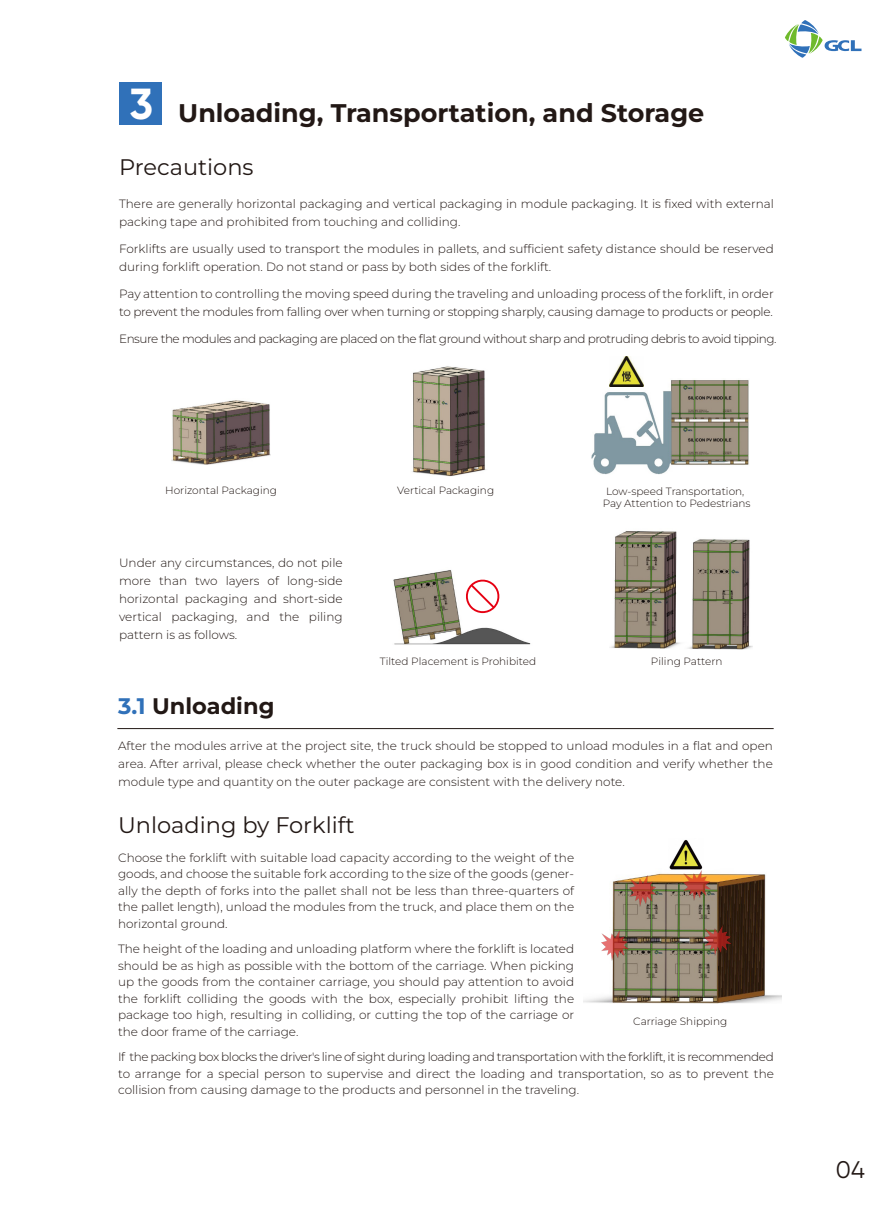
<style>
.page{position:relative;width:893px;height:1212px;background:#fff}
.page>*{position:absolute;margin:0;border:0;box-sizing:border-box;transform-origin:0 0}
.t1{font:700 25.5px "Montserrat";color:#221815}
.t2{font:24px "Gilroy";color:#221815}
.t3{font:22.5px "Montserrat";color:#221815}
.t4{font:700 22.5px "Montserrat";color:#221815}
.t5{font:300 12px/16.5px "Montserrat";color:#221815;text-align:justify}
.t6{font:300 12px/18px "Montserrat";letter-spacing:-.02em;color:#221815}
.t7{font:300 12px "Montserrat";letter-spacing:-.035em;color:#221815}
.t8{font:300 10.5px/12px "Montserrat";color:#221815;text-align:center}
.s1{font-family:"Gilroy";font-size:43.35px;color:#fff}
.s2{color:#3071b9}
</style>
<div class="page">
<div style="left:119px;top:83px;width:43px;height:42px;background:#3071b9"></div>
<img style="left:172px;top:400px;width:99px;height:65px">
<img style="left:412px;top:366px;width:74px;height:111px">
<img style="left:591px;top:380px;width:158px;height:94px">
<img style="left:609px;top:357px;width:34px;height:29px">
<img style="left:610px;top:531px;width:142px;height:119px">
<img style="left:393px;top:570px;width:138px;height:75px">
<svg style="left:464px;top:578px;width:37px;height:35px"></svg>
<hr style="left:117px;top:728px;width:657px;height:1px;background:#221815">
<svg style="left:785px;top:20px;width:76px;height:38px"></svg>
<img style="left:584px;top:873px;width:198px;height:131px">
<img style="left:669px;top:840px;width:34px;height:30px">
<img style="left:629px;top:876px;width:27px;height:30px">
<img style="left:683px;top:870px;width:28px;height:30px">
<img style="left:704px;top:925px;width:27px;height:31px">
<img style="left:601px;top:930px;width:28px;height:31px">
<h1 class="t1" style="left:129px;top:96px;width:576px"><span class="s1">3</span> Unloading, Transportation, and Storage</h1>
<h3 class="t3" style="left:119px;top:152px;width:136px">Precautions</h3>
<p class="t5" style="left:119px;top:194px;width:656px;line-height:18px">There are generally horizontal packaging and vertical packaging in module packaging. It is fixed with external packing tape and prohibited from touching and colliding.</p>
<p class="t5" style="left:119px;top:239px;width:656px;line-height:18px">Forklifts are usually used to transport the modules in pallets, and sufficient safety distance should be reserved during forklift operation. Do not stand or pass by both sides of the forklift.</p>
<p class="t6" style="left:119px;top:284px;width:656px">Pay attention to controlling the moving speed during the traveling and unloading process of the forklift, in order to prevent the modules from falling over when turning or stopping sharply, causing damage to products or people.</p>
<p class="t7" style="left:119px;top:331px;width:659px">Ensure the modules and packaging are placed on the flat ground without sharp and protruding debris to avoid tipping.</p>
<p class="t8" style="left:165px;top:484px;width:113px">Horizontal Packaging</p>
<p class="t5" style="left:119px;top:553px;width:225px;line-height:18px">Under any circumstances, do not pile more than two layers of long-side horizontal packaging and short-side vertical packaging, and the piling pattern is as follows.</p>
<p class="t8" style="left:397px;top:484px;width:99px">Vertical Packaging</p>
<p class="t8" style="left:603px;top:485px;width:149px">Low-speed Transportation,<br>Pay Attention to Pedestrians</p>
<p class="t8" style="left:380px;top:655px;width:158px">Tilted Placement is Prohibited</p>
<p class="t8" style="left:651px;top:655px;width:73px">Piling Pattern</p>
<h3 class="t4" style="left:118px;top:691px;width:158px"><span class="s2">3.1</span> Unloading</h3>
<p class="t5" style="left:118px;top:736px;width:656px;line-height:18px">After the modules arrive at the project site, the truck should be stopped to unload modules in a flat and open area. After arrival, please check whether the outer packaging box is in good condition and verify whether the module type and quantity on the outer package are consistent with the delivery note.</p>
<h3 class="t3" style="left:118px;top:810px;width:238px">Unloading by Forklift</h3>
<p class="t5" style="left:118px;top:849px;width:458px">Choose the forklift with suitable load capacity according to the weight of the goods, and choose the suitable fork according to the size of the goods (gener&shy;ally the depth of forks into the pallet shall not be less than three-quarters of the pallet length), unload the modules from the truck, and place them on the horizontal ground.</p>
<p class="t5" style="left:118px;top:940px;width:458px">The height of the loading and unloading platform where the forklift is located should be as high as possible with the bottom of the carriage. When picking up the goods from the container carriage, you should pay attention to avoid the forklift colliding the goods with the box, especially prohibit lifting the package too high, resulting in colliding, or cutting the top of the carriage or the door frame of the carriage.</p>
<p class="t5" style="left:118px;top:1048px;width:657px">If the packing box blocks the driver's line of sight during loading and transportation with the forklift, it is recommended to arrange for a special person to supervise and direct the loading and transportation, so as to prevent the collision from causing damage to the products and personnel in the traveling.</p>
<p class="t8" style="left:633px;top:1015px;width:95px">Carriage Shipping</p>
<h2 class="t2" style="left:836px;top:1154px;width:31px">04</h2>
</div>
